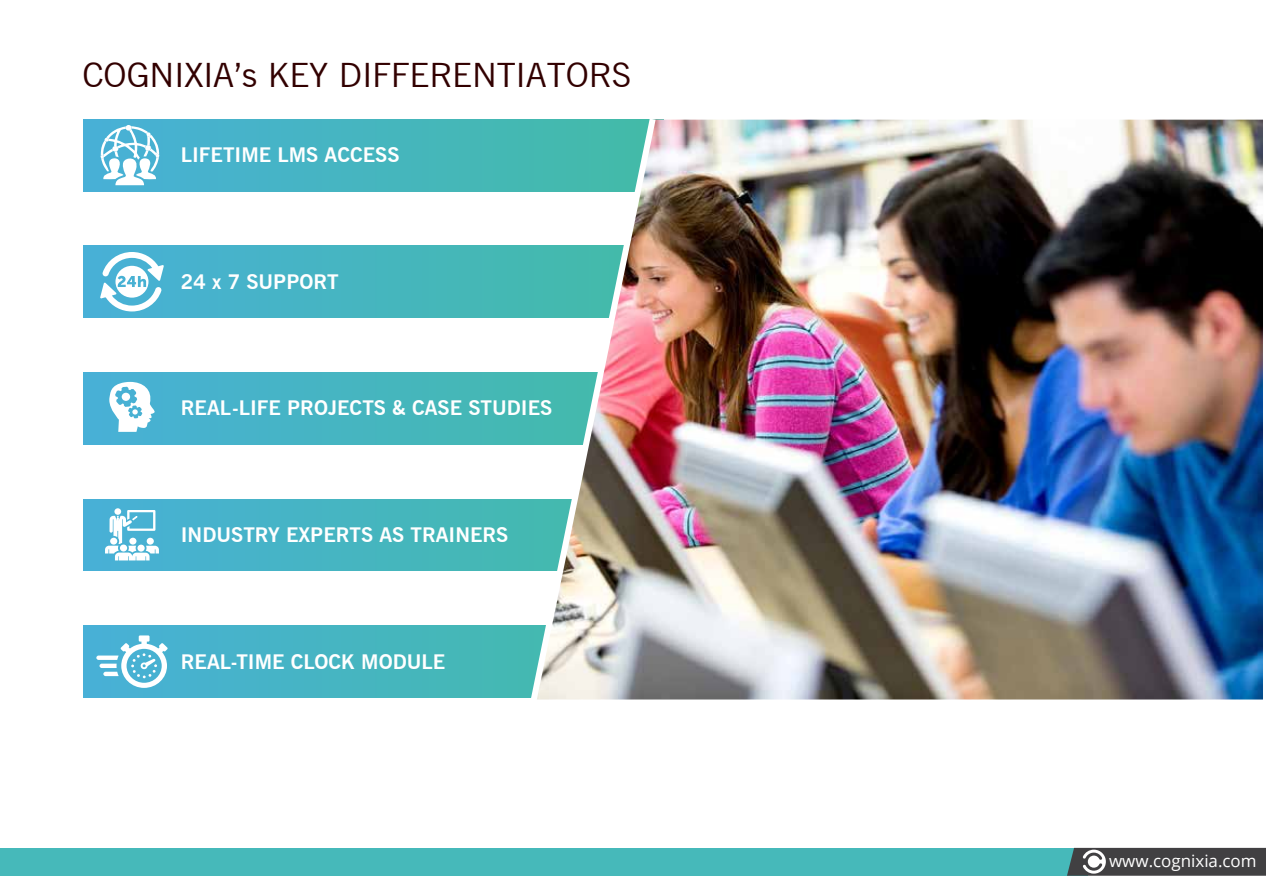
<style>
.page{position:relative;width:1266px;height:894px;background:#fff}
.page>*{position:absolute;margin:0;border:0;box-sizing:border-box;transform-origin:0 0}
.t1{font:33.6px "News Gothic BT";color:#320000;scale:1.04 1}
.t2{font:700 19.95px "News Gothic BT";color:#fff;scale:1.04 1}
.t3{font:16.95px "Open Sans";color:#fff}
</style>
<div class="page">
<svg style="left:83px;top:246px;width:440px;height:72px;background:#45b4c2"></svg>
<svg style="left:83px;top:372px;width:440px;height:72px;background:#46b4c3"></svg>
<svg style="left:83px;top:499px;width:440px;height:72px;background:#46b4c3"></svg>
<svg style="left:83px;top:626px;width:440px;height:72px;background:#45b4c2"></svg>
<svg style="left:83px;top:119px;width:580px;height:72px;background:#45b4c2"></svg>
<img style="left:660px;top:120px;width:603px;height:580px">
<img style="left:523px;top:119px;width:137px;height:581px">
<svg style="left:100px;top:124px;width:60px;height:61px"></svg>
<svg style="left:100px;top:252px;width:64px;height:59px"></svg>
<svg style="left:105px;top:510px;width:54px;height:50px"></svg>
<div style="left:120px;top:545px;width:7px;height:7px;background:#fff;border-radius:50%"></div>
<div style="left:137px;top:545px;width:8px;height:7px;background:#fff;border-radius:50%"></div>
<svg style="left:109px;top:382px;width:47px;height:50px"></svg>
<svg style="left:96px;top:635px;width:72px;height:53px"></svg>
<div style="left:0;top:848px;width:1087px;height:28px;background:#46b9ba"></div>
<svg style="left:1067px;top:848px;width:199px;height:28px;background:#4c4e4f"></svg>
<h1 class="t1" style="left:83px;top:55px;width:529px">COGNIXIA’s KEY DIFFERENTIATORS</h1>
<p class="t2" style="left:181px;top:143px;width:212px">LIFETIME LMS ACCESS</p>
<p class="t2" style="left:181px;top:270px;width:153px">24 x 7 SUPPORT</p>
<p class="t2" style="left:181px;top:395px;width:358px">REAL-LIFE PROJECTS &amp; CASE STUDIES</p>
<p class="t2" style="left:181px;top:523px;width:316px">INDUSTRY EXPERTS AS TRAINERS</p>
<p class="t2" style="left:181px;top:650px;width:256px">REAL-TIME CLOCK MODULE</p>
<p class="t3" style="left:1109px;top:849px;width:149px">www.cognixia.com</p>
</div>
